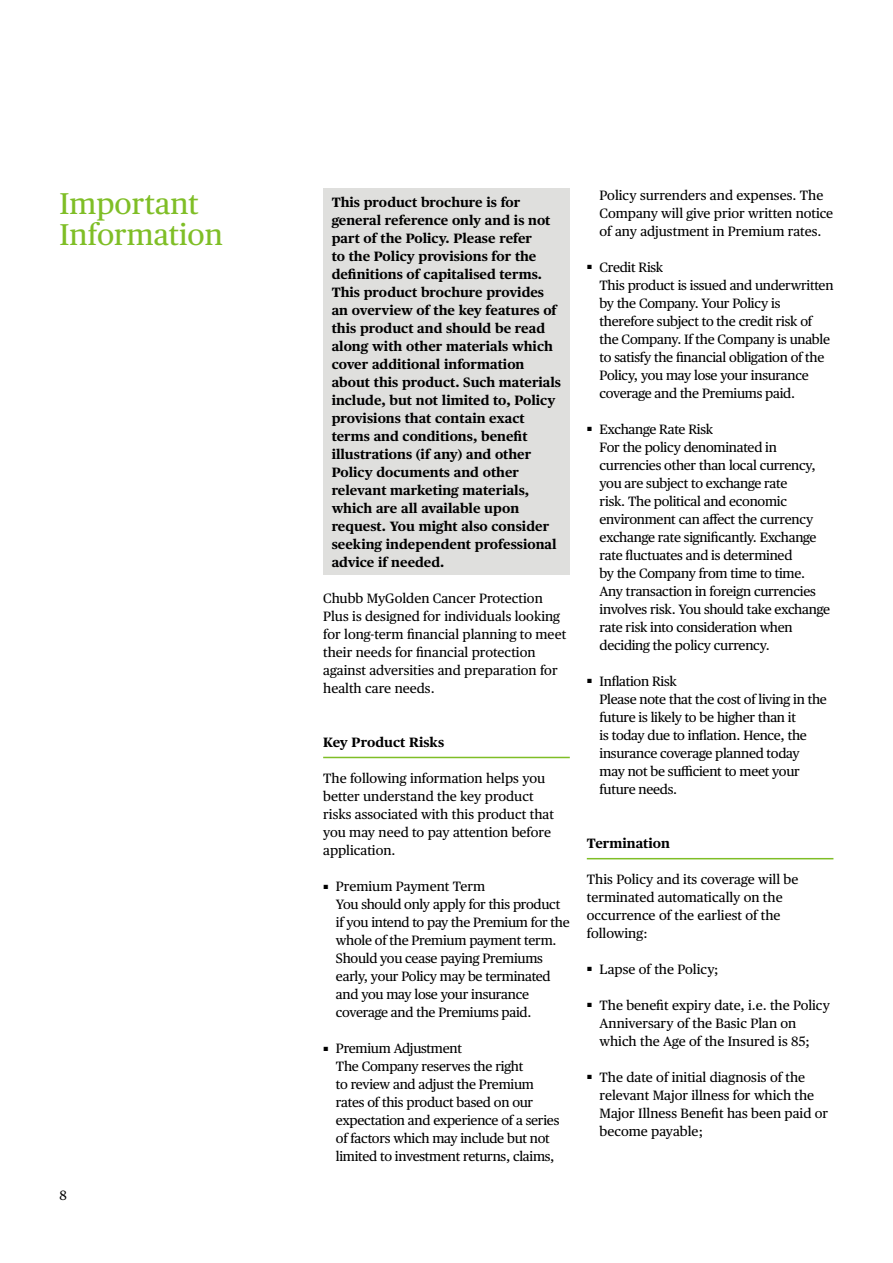
<style>
.page{position:relative;width:893px;height:1263px;background:#fff}
.page>*{position:absolute;margin:0;border:0;box-sizing:border-box;transform-origin:0 0}
.t1{font:30px/31.5px "Chubb Publico Text";color:#7fbe26}
.t2{font:13.5px/18px "Chubb Publico Text";letter-spacing:-.02em;color:#000}
.t3{font:13.5px/18px "Chubb Publico Text";color:#000}
.t4{font:700 13.5px/18px "Chubb Publico Text";color:#000}
</style>
<div class="page">
<div style="left:323px;top:188px;width:247px;height:387px;background:#dfdfdd"></div>
<hr style="left:323px;top:757px;width:247px;height:1px;background:#7fbe26">
<hr style="left:587px;top:858px;width:246px;height:1px;background:#7fbe26">
<h1 class="t1" style="left:60px;top:186px;width:165px">Important<br>Information</h1>
<p class="t4" style="left:332px;top:192px;width:231px">This product brochure is for general reference only and is not part of the Policy. Please refer<br>to the Policy provisions for the definitions of capitalised terms.<br>This product brochure provides an overview of the key features of this product and should be read along with other materials which cover additional information about this product. Such materials include, but not limited to, Policy provisions that contain exact terms and conditions, benefit illustrations (if any) and other<br>Policy documents and other relevant marketing materials, which are all available upon request. You might also consider seeking independent professional advice if needed.</p>
<p class="t3" style="left:323px;top:588px;width:245px">Chubb MyGolden Cancer Protection Plus is designed for individuals looking for long-term financial planning to meet their needs for financial protection against adversities and preparation for health care needs.</p>
<p class="t2" style="left:60px;top:1185px;width:9px">8</p>
<p class="t4" style="left:323px;top:732px;width:123px">Key Product Risks</p>
<p class="t3" style="left:323px;top:768px;width:232px">The following information helps you better understand the key product risks associated with this product that you may need to pay attention before application.</p>
<p class="t2" style="left:336px;top:877px;width:235px;text-indent:-13px"><sup>■</sup> Premium Payment Term<br>You should only apply for this product if you intend to pay the Premium for the whole of the Premium payment term.<br>Should you cease paying Premiums early, your Policy may be terminated and you may lose your insurance coverage and the Premiums paid.</p>
<p class="t2" style="left:336px;top:1039px;width:225px;text-indent:-13px"><sup>■</sup> Premium Adjustment<br>The Company reserves the right<br>to review and adjust the Premium rates of this product based on our expectation and experience of a series of factors which may include but not limited to investment returns, claims,</p>
<p class="t3" style="left:600px;top:185px;width:235px">Policy surrenders and expenses. The<br>Company will give prior written notice of any adjustment in Premium rates.</p>
<p class="t2" style="left:600px;top:257px;width:235px;text-indent:-13px"><sup>■</sup> Credit Risk<br>This product is issued and underwritten by the Company. Your Policy is therefore subject to the credit risk of the Company. If the Company is unable to satisfy the financial obligation of the Policy, you may lose your insurance coverage and the Premiums paid.</p>
<p class="t2" style="left:600px;top:419px;width:232px;text-indent:-13px"><sup>■</sup> Exchange Rate Risk<br>For the policy denominated in currencies other than local currency, you are subject to exchange rate<br>risk. The political and economic environment can affect the currency exchange rate significantly. Exchange rate fluctuates and is determined<br>by the Company from time to time.<br>Any transaction in foreign currencies involves risk. You should take exchange rate risk into consideration when deciding the policy currency.</p>
<p class="t2" style="left:600px;top:671px;width:229px;text-indent:-13px"><sup>■</sup> Inflation Risk<br>Please note that the cost of living in the future is likely to be higher than it<br>is today due to inflation. Hence, the insurance coverage planned today may not be sufficient to meet your future needs.</p>
<p class="t4" style="left:587px;top:833px;width:85px">Termination</p>
<p class="t3" style="left:587px;top:869px;width:213px">This Policy and its coverage will be terminated automatically on the occurrence of the earliest of the following:</p>
<p class="t3" style="left:587px;top:959px;width:133px"><sup>■</sup> Lapse of the Policy;</p>
<p class="t3" style="left:600px;top:995px;width:232px;text-indent:-13px"><sup>■</sup> The benefit expiry date, i.e. the Policy<br>Anniversary of the Basic Plan on which the Age of the Insured is 85;</p>
<p class="t3" style="left:600px;top:1067px;width:230px;text-indent:-13px"><sup>■</sup> The date of initial diagnosis of the relevant Major illness for which the<br>Major Illness Benefit has been paid or become payable;</p>
</div>
